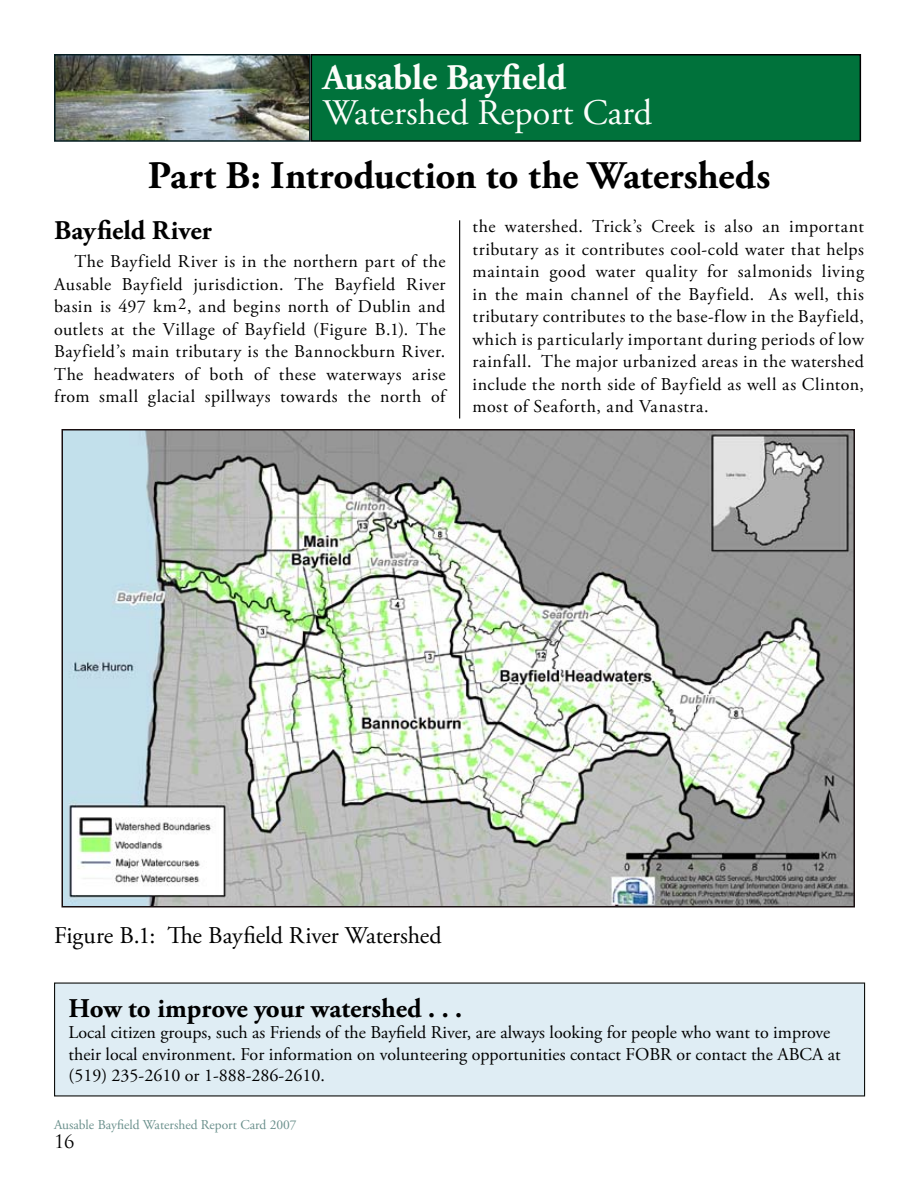
<style>
.page{position:relative;width:918px;height:1188px;background:#fff}
.page>*{position:absolute;margin:0;border:0;box-sizing:border-box;transform-origin:0 0}
.t1{font:700 39px "Adobe Garamond Pro";color:#000}
.t2{font:36px "Adobe Garamond Pro";color:#fcfdfa}
.t3{font:700 36px "Adobe Garamond Pro";color:#fcfdfa}
.t4{font:700 27px "Adobe Garamond Pro";color:#000}
.t5{font:24px "Adobe Garamond Pro";letter-spacing:-.005em;color:#000}
.t6{font:18px/22.5px "Adobe Garamond Pro";color:#000;text-align:justify}
.t7{font:18px "Trajan Pro";color:#000}
.t8{font:13.5px "Adobe Garamond Pro";color:#6a908c}
</style>
<div class="page">
<div style="left:311px;top:55px;width:549px;height:86px;background:#00723b"></div>
<div style="left:311px;top:54px;width:550px;height:88px;border:2px solid #000"></div>
<img style="left:57px;top:57px;width:251px;height:82px">
<div style="left:54px;top:54px;width:257px;height:88px;border:2px solid #051d21"></div>
<hr style="left:459px;top:220px;width:1px;height:198px;background:#000">
<img style="left:65px;top:432px;width:787px;height:473px">
<div style="left:55px;top:983px;width:810px;height:113px;background:#dfedf4"></div>
<h2 class="t3" style="left:323px;top:56px;width:245px">Ausable Bayfield</h2>
<h2 class="t2" style="left:323px;top:91px;width:331px">Watershed Report Card</h2>
<h1 class="t1" style="left:148px;top:153px;width:624px">Part B: Introduction to the Watersheds</h1>
<h3 class="t4" style="left:54px;top:215px;width:159px">Bayfield River</h3>
<p class="t6" style="left:54px;top:251px;width:393px;text-indent:20px">The Bayfield River is in the northern part of the Ausable Bayfield jurisdiction. The Bayfield River basin is 497 km<sup>2</sup>, and begins north of Dublin and outlets at the Village of Bayfield (Figure B.1). The Bayfield’s main tributary is the Bannockburn River.<br>The headwaters of both of these waterways arise from small glacial spillways towards the north of</p>
<p class="t6" style="left:473px;top:216px;width:393px">the watershed. Trick’s Creek is also an important tributary as it contributes cool-cold water that helps maintain good water quality for salmonids living in the main channel of the Bayfield. As well, this tributary contributes to the base-flow in the Bayfield, which is particularly important during periods of low rainfall. The major urbanized areas in the watershed include the north side of Bayfield as well as Clinton, most of Seaforth, and Vanastra.</p>
<h3 class="t5" style="left:54px;top:921px;width:389px">Figure B.1: The Bayfield River Watershed</h3>
<h3 class="t4" style="left:69px;top:992px;width:395px">How to improve your watershed . . .</h3>
<p class="t6" style="left:69px;top:1022px;width:774px;line-height:21.6px;text-align:left">Local citizen groups, such as Friends of the Bayfield River, are always looking for people who want to improve their local environment. For information on volunteering opportunities contact FOBR or contact the ABCA at (519) 235-2610 or 1-888-286-2610.</p>
<p class="t8" style="left:54px;top:1116px;width:244px">Ausable Bayfield Watershed Report Card 2007</p>
<p class="t7" style="left:54px;top:1130px;width:22px">16</p>
</div>
